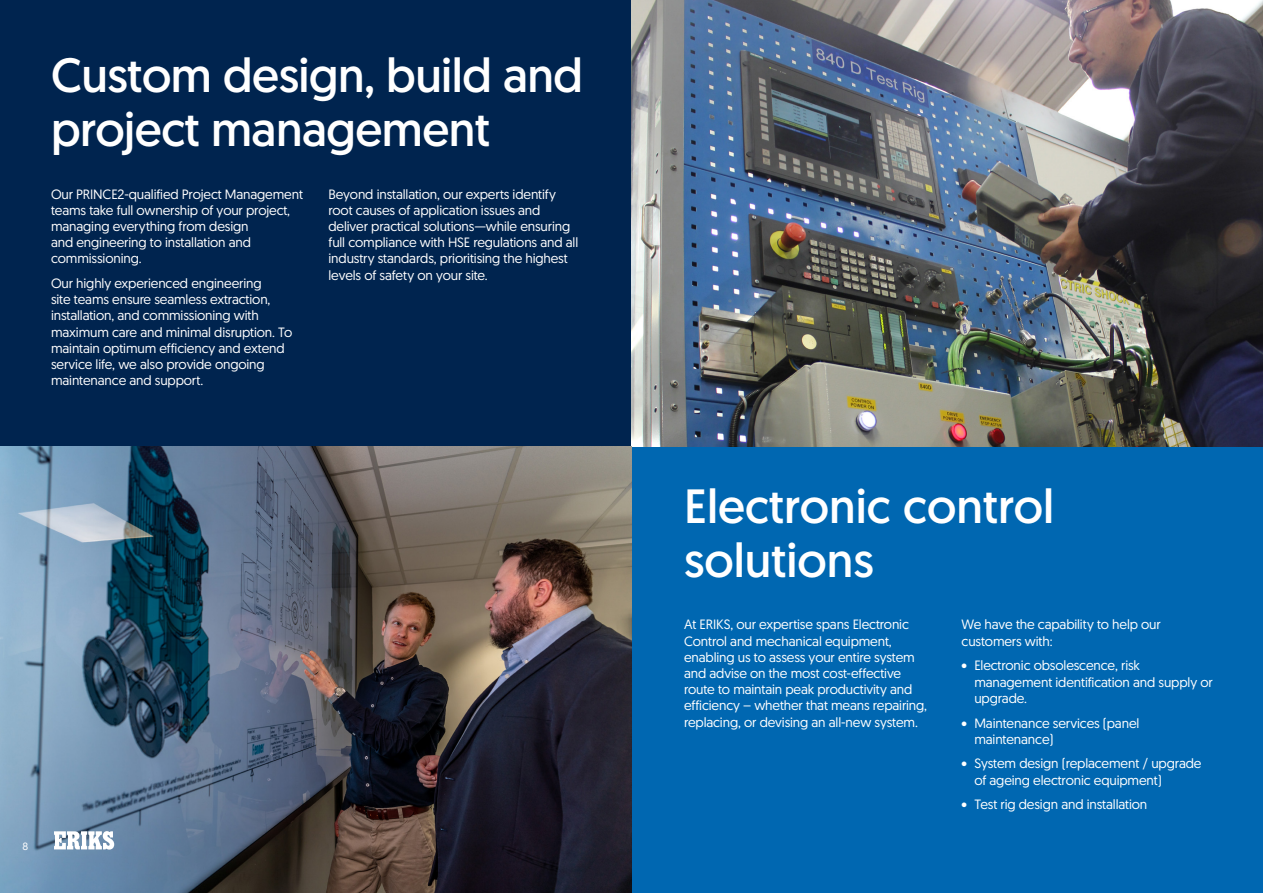
<style>
.page{position:relative;width:1263px;height:893px;background:#fff}
.page>*{position:absolute;margin:0;border:0;box-sizing:border-box;transform-origin:0 0}
.t1{font:48px/54px "Geomanist Word";letter-spacing:-.01em;color:#fff}
.t2{font:13.5px/16.2px "Geomanist Word";letter-spacing:-.01em;color:#fff}
.t3{font:10.5px "Geomanist Word";color:#fff}
</style>
<div class="page">
<div style="left:0;top:0;width:631px;height:446px;background:#00244f"></div>
<div style="left:631px;top:446px;width:632px;height:447px;background:#0067b1"></div>
<img style="left:631px;top:0;width:632px;height:446px">
<img style="left:0;top:446px;width:631px;height:447px">
<svg style="left:54px;top:831px;width:60px;height:19px"></svg>
<p class="t1" style="left:51px;top:47px;width:534px">Custom design, build and project management</p>
<p class="t2" style="left:51px;top:185px;width:253px">Our PRINCE2-qualified Project Management teams take full ownership of your project, managing everything from design<br>and engineering to installation and commissioning.</p>
<p class="t2" style="left:51px;top:275px;width:243px">Our highly experienced engineering<br>site teams ensure seamless extraction, installation, and commissioning with maximum care and minimal disruption. To maintain optimum efficiency and extend service life, we also provide ongoing maintenance and support.</p>
<p class="t2" style="left:328px;top:185px;width:251px">Beyond installation, our experts identify root causes of application issues and deliver practical solutions—while ensuring full compliance with HSE regulations and all industry standards, prioritising the highest levels of safety on your site.</p>
<p class="t3" style="left:23px;top:839px;width:7px">8</p>
<p class="t1" style="left:684px;top:478px;width:372px">Electronic control</p>
<p class="t1" style="left:684px;top:532px;width:191px">solutions</p>
<p class="t2" style="left:684px;top:616px;width:244px">At ERIKS, our expertise spans Electronic Control and mechanical equipment, enabling us to assess your entire system and advise on the most cost-effective route to maintain peak productivity and efficiency – whether that means repairing, replacing, or devising an all-new system.</p>
<p class="t2" style="left:961px;top:616px;width:201px">We have the capability to help our customers with:</p>
<p class="t2" style="left:974px;top:657px;width:240px;text-indent:-13px">• Electronic obsolescence, risk management identification and supply or upgrade.</p>
<p class="t2" style="left:974px;top:714px;width:167px;text-indent:-13px">• Maintenance services (panel maintenance)</p>
<p class="t2" style="left:974px;top:755px;width:229px;text-indent:-13px">• System design (replacement / upgrade of ageing electronic equipment)</p>
<p class="t2" style="left:961px;top:796px;width:187px">• Test rig design and installation</p>
</div>
